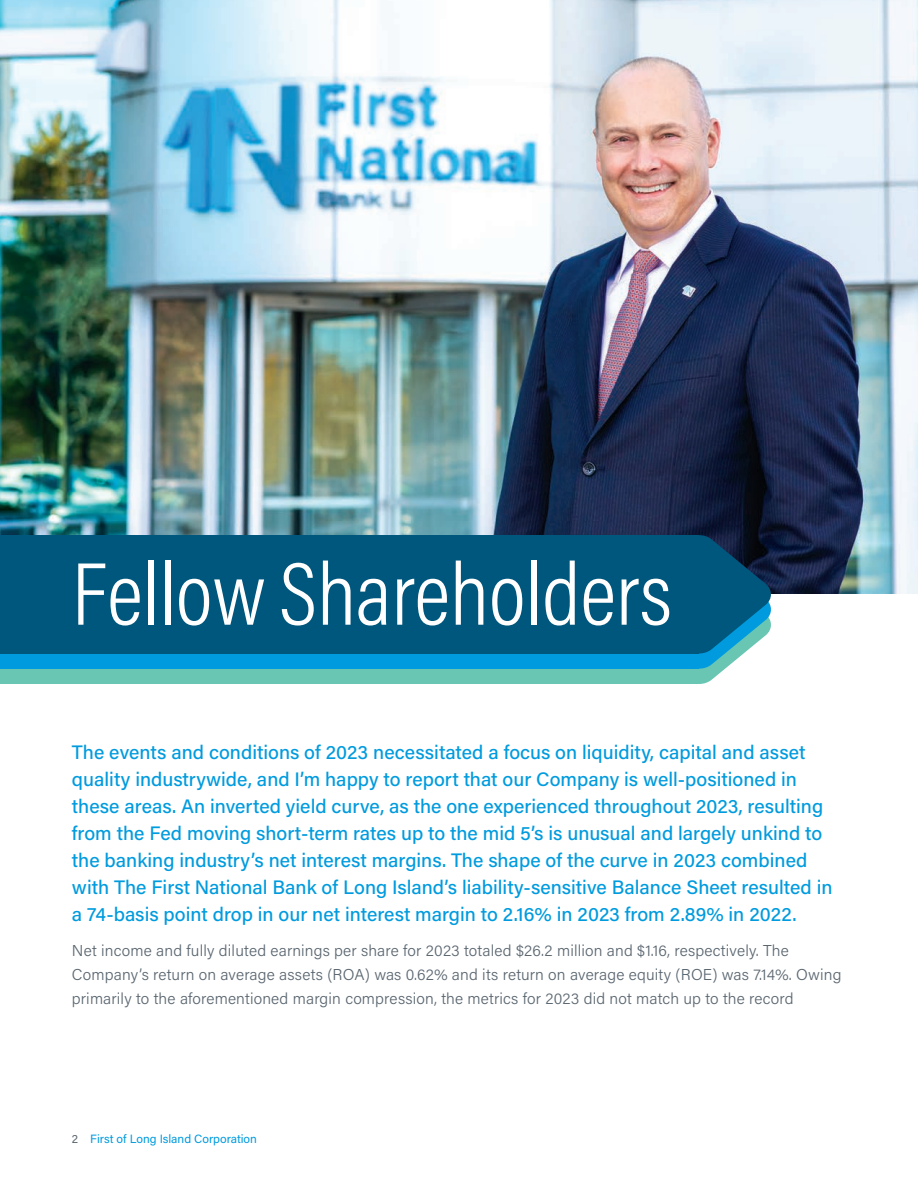
<style>
.page{position:relative;width:918px;height:1188px;background:#fff}
.page>*{position:absolute;margin:0;border:0;box-sizing:border-box;transform-origin:0 0}
.t1{font:300 90px "Acumin Pro Cond";color:#fff}
.t2{font:500 19.5px/27px "Acumin Pro";color:#009bde}
.t3{font:300 15.75px/24px "Acumin Pro";letter-spacing:.01em;color:#5a6670}
.t4{font:12px "Acumin Pro";color:#009bde}
.s1{color:#5a6670}
</style>
<div class="page">
<img style="left:0;top:0;width:918px;height:594px">
<div style="left:0;top:565px;width:699px;height:119px;background:#68c6b2"></div>
<div style="left:0;top:550px;width:699px;height:118px;background:#009bde"></div>
<svg style="left:625px;top:534px;width:148px;height:150px"></svg>
<div style="left:0;top:535px;width:699px;height:118px;background:#00577d"></div>
<h1 class="t1" style="left:72px;top:536px;width:602px">Fellow Shareholders</h1>
<p class="t2" style="left:72px;top:738px;width:762px">The events and conditions of 2023 necessitated a focus on liquidity, capital and asset quality industrywide, and I’m happy to report that our Company is well-positioned in these areas. An inverted yield curve, as the one experienced throughout 2023, resulting from the Fed moving short-term rates up to the mid 5’s is unusual and largely unkind to the banking industry’s net interest margins. The shape of the curve in 2023 combined with The First National Bank of Long Island’s liability-sensitive Balance Sheet resulted in a 74-basis point drop in our net interest margin to 2.16% in 2023 from 2.89% in 2022.</p>
<p class="t3" style="left:72px;top:938px;width:771px">Net income and fully diluted earnings per share for 2023 totaled $26.2 million and $1.16, respectively. The<br>Company’s return on average assets (ROA) was 0.62% and its return on average equity (ROE) was 7.14%. Owing primarily to the aforementioned margin compression, the metrics for 2023 did not match up to the record</p>
<p class="t4" style="left:72px;top:1130px;width:187px"><span class="s1">2</span> First of Long Island Corporation</p>
</div>
